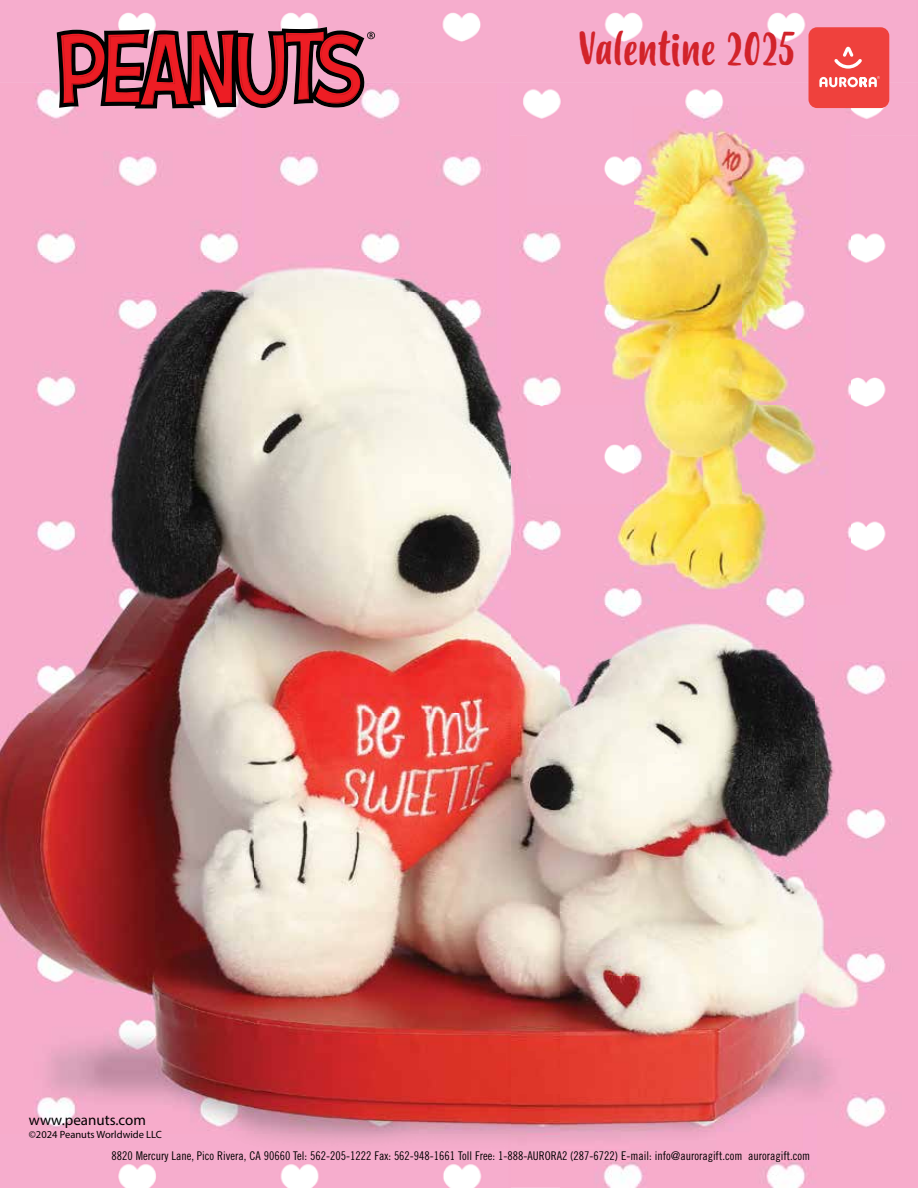
<style>
.page{position:relative;width:918px;height:1188px;background:#fff}
.page>*{position:absolute;margin:0;border:0;box-sizing:border-box;transform-origin:0 0}
.t1{font:45px "Budidaya";color:#d2232a}
.t2{font:15px "Myriad Pro";color:#000}
.t3{font:12px "Trade Gothic LT Std Cn 18";color:#000}
.t4{font:10.5px "Myriad Pro";color:#000}
</style>
<div class="page">
<img style="left:0;top:0;width:918px;height:1188px">
<img style="left:0;top:83px;width:510px;height:1104px">
<img style="left:510px;top:83px;width:408px;height:52px">
<img style="left:510px;top:135px;width:51px;height:1052px">
<img style="left:816px;top:135px;width:102px;height:1052px">
<img style="left:561px;top:604px;width:255px;height:583px">
<img style="left:527px;top:106px;width:323px;height:498px">
<svg style="left:57px;top:27px;width:318px;height:82px;background:#9e434f"></svg>
<div style="left:809px;top:27px;width:80px;height:81px;background:#ef413d;border-radius:9px"></div>
<svg style="left:834px;top:47px;width:28px;height:22px"></svg>
<svg style="left:819px;top:76px;width:61px;height:11px"></svg>
<h1 class="t1" style="left:578px;top:23px;width:219px">Valentine 2025</h1>
<p class="t2" style="left:29px;top:1111px;width:119px">www.peanuts.com</p>
<p class="t4" style="left:29px;top:1128px;width:134px">©2024 Peanuts Worldwide LLC</p>
<p class="t3" style="left:112px;top:1148px;width:700px">8820 Mercury Lane, Pico Rivera, CA 90660 Tel: 562-205-1222 Fax: 562-948-1661 Toll Free: 1-888-AURORA2 (287-6722) E-mail: info@auroragift.com auroragift.com</p>
</div>
